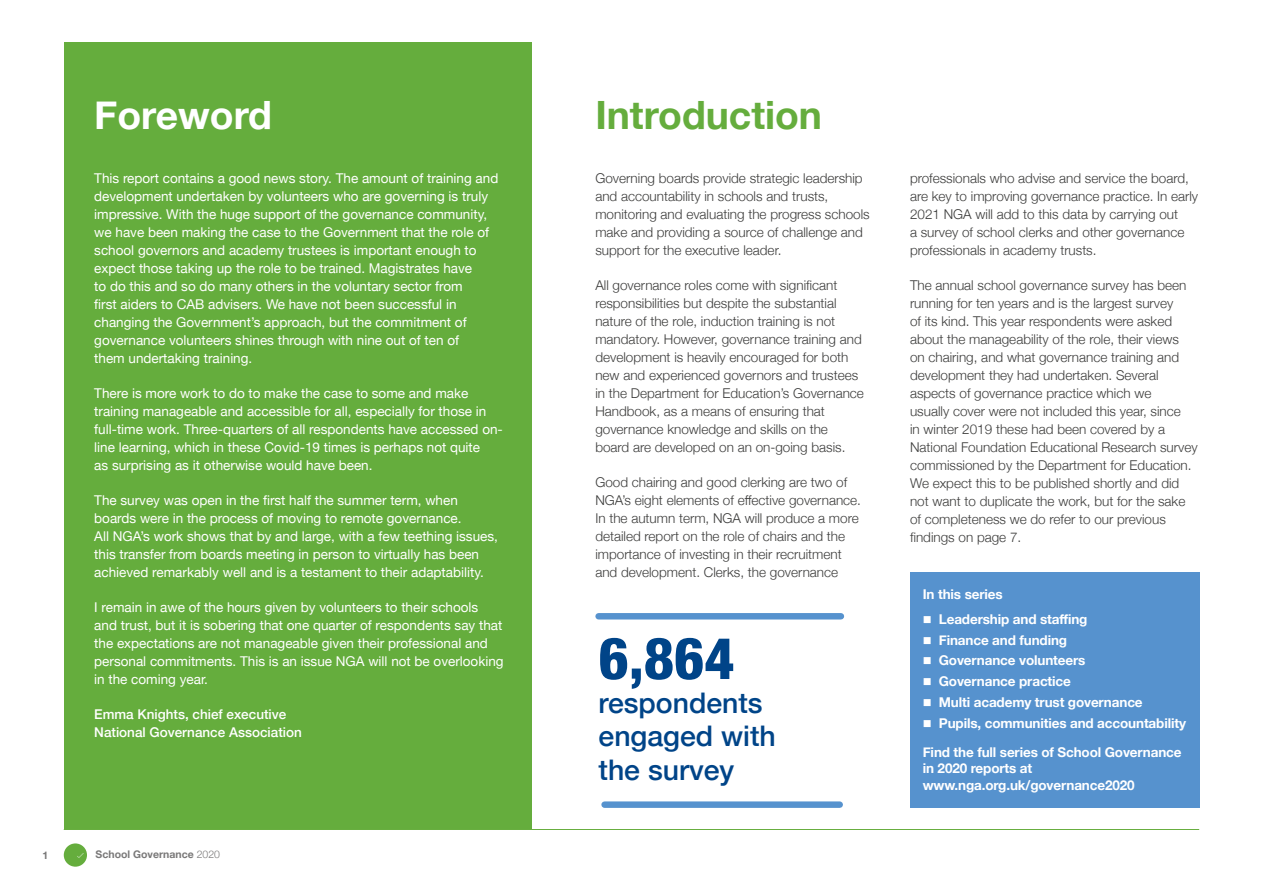
<style>
.page{position:relative;width:1263px;height:893px;background:#fff}
.page>*{position:absolute;margin:0;border:0;box-sizing:border-box;transform-origin:0 0}
.Call_out_Text_1{font:800 condensed 58.05px "Helvetica Neue";color:#048}
._1__Main_Page_Header{font:700 39px "Helvetica Neue";color:#65ad3d}
._1__Main_Page_Header-2{font:700 39px "Helvetica Neue";color:#fff}
.Call_out_Text_1-2{font:500 28.35px/33.6px "Helvetica Neue";color:#048}
._4__Main_Text{font:300 13.5px/18px "Helvetica Neue";color:#3c3c3b}
._4__Main_Text_White{font:13.5px/18px "Helvetica Neue";color:#fff}
._3__Subs_Level_1{font:700 13.5px/16.5px "Helvetica Neue";letter-spacing:-.01em;color:#fff}
._4__Main_Text_White-2{font:500 13.5px/18px "Helvetica Neue";color:#fff}
.t1{font:700 10.5px "Helvetica Neue";color:#797878}
.s1{font-weight:300}
</style>
<div class="page">
<div style="left:64px;top:843px;width:23px;height:24px;background:#65ad3d;border-radius:50%"></div>
<svg style="left:77px;top:853px;width:7px;height:5px"></svg>
<hr style="left:64px;top:829px;width:1135px;height:1px;background:#65ad3d">
<div style="left:64px;top:43px;width:467px;height:786px;background:#65ad3d"></div>
<div style="left:599px;top:613px;width:242px;height:6px;background:#5692ce"></div>
<div style="left:604px;top:801px;width:236px;height:7px;background:#5692ce"></div>
<div style="left:910px;top:573px;width:289px;height:235px;background:#5692ce"></div>
<p class="_1__Main_Page_Header-2" style="left:94px;top:85px;width:179px">Foreword</p>
<p class="_4__Main_Text_White" style="left:94px;top:170px;width:406px">This report contains a good news story. The amount of training and development undertaken by volunteers who are governing is truly impressive. With the huge support of the governance community, we have been making the case to the Government that the role of school governors and academy trustees is important enough to expect those taking up the role to be trained. Magistrates have<br>to do this and so do many others in the voluntary sector from<br>first aiders to CAB advisers. We have not been successful in changing the Government’s approach, but the commitment of governance volunteers shines through with nine out of ten of<br>them undertaking training.</p>
<p class="_4__Main_Text_White" style="left:94px;top:385px;width:410px">There is more work to do to make the case to some and make training manageable and accessible for all, especially for those in full-time work. Three-quarters of all respondents have accessed on&shy;line learning, which in these Covid-19 times is perhaps not quite<br>as surprising as it otherwise would have been.</p>
<p class="_4__Main_Text_White" style="left:94px;top:492px;width:405px">The survey was open in the first half the summer term, when boards were in the process of moving to remote governance.<br>All NGA’s work shows that by and large, with a few teething issues, this transfer from boards meeting in person to virtually has been achieved remarkably well and is a testament to their adaptability.</p>
<p class="_4__Main_Text_White" style="left:94px;top:599px;width:411px">I remain in awe of the hours given by volunteers to their schools and trust, but it is sobering that one quarter of respondents say that the expectations are not manageable given their professional and personal commitments. This is an issue NGA will not be overlooking in the coming year.</p>
<p class="_4__Main_Text_White-2" style="left:94px;top:704px;width:209px">Emma Knights, chief executive<br>National Governance Association</p>
<p class="t1" style="left:43px;top:847px;width:7px">1</p>
<p class="t1" style="left:96px;top:846px;width:126px">School Governance <span class="s1">2020</span></p>
<p class="_1__Main_Page_Header" style="left:595px;top:85px;width:228px">Introduction</p>
<p class="_4__Main_Text" style="left:595px;top:168px;width:276px">Governing boards provide strategic leadership and accountability in schools and trusts, monitoring and evaluating the progress schools make and providing a source of challenge and support for the executive leader.</p>
<p class="_4__Main_Text" style="left:595px;top:275px;width:270px">All governance roles come with significant responsibilities but despite the substantial nature of the role, induction training is not mandatory. However, governance training and development is heavily encouraged for both new and experienced governors and trustees in the Department for Education’s Governance Handbook, as a means of ensuring that governance knowledge and skills on the board are developed on an on-going basis.</p>
<p class="_4__Main_Text" style="left:595px;top:472px;width:267px">Good chairing and good clerking are two of NGA’s eight elements of effective governance.<br>In the autumn term, NGA will produce a more detailed report on the role of chairs and the importance of investing in their recruitment and development. Clerks, the governance</p>
<p class="Call_out_Text_1" style="left:598px;top:622px;width:137px">6,864</p>
<p class="Call_out_Text_1-2" style="left:598px;top:683px;width:179px">respondents engaged with the survey</p>
<p class="_4__Main_Text" style="left:910px;top:168px;width:290px">professionals who advise and service the board, are key to improving governance practice. In early 2021 NGA will add to this data by carrying out<br>a survey of school clerks and other governance professionals in academy trusts.</p>
<p class="_4__Main_Text" style="left:910px;top:275px;width:289px">The annual school governance survey has been running for ten years and is the largest survey<br>of its kind. This year respondents were asked about the manageability of the role, their views<br>on chairing, and what governance training and development they had undertaken. Several aspects of governance practice which we<br>usually cover were not included this year, since<br>in winter 2019 these had been covered by a National Foundation Educational Research survey commissioned by the Department for Education.<br>We expect this to be published shortly and did not want to duplicate the work, but for the sake of completeness we do refer to our previous findings on page 7.</p>
<p class="_3__Subs_Level_1" style="left:923px;top:586px;width:81px">In this series</p>
<p class="_3__Subs_Level_1" style="left:923px;top:611px;width:166px">■ Leadership and staffing</p>
<p class="_3__Subs_Level_1" style="left:923px;top:632px;width:146px">■ Finance and funding</p>
<p class="_3__Subs_Level_1" style="left:923px;top:653px;width:164px">■ Governance volunteers</p>
<p class="_3__Subs_Level_1" style="left:923px;top:673px;width:150px">■ Governance practice</p>
<p class="_3__Subs_Level_1" style="left:923px;top:694px;width:221px">■ Multi academy trust governance</p>
<p class="_3__Subs_Level_1" style="left:923px;top:715px;width:265px">■ Pupils, communities and accountability</p>
<p class="_3__Subs_Level_1" style="left:923px;top:744px;width:260px">Find the full series of School Governance in 2020 reports at www.nga.org.uk/governance2020</p>
</div>
